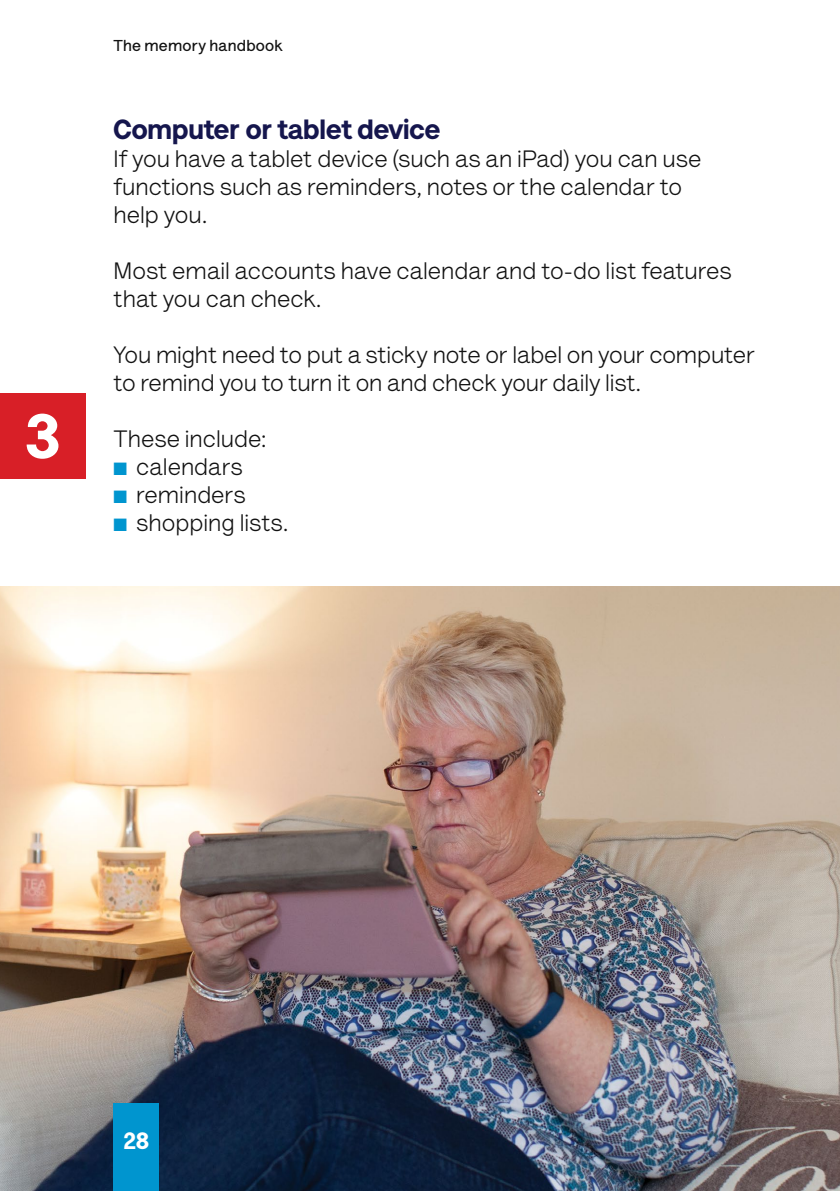
<style>
.page{position:relative;width:840px;height:1191px;background:#fff}
.page>*{position:absolute;margin:0;border:0;box-sizing:border-box;transform-origin:0 0}
.Body_text{font:900 28px "AS Lettera Text";color:#15164d}
.Body_text-2{font:24px/28px "AS Lettera Text";color:#121212}
.t1{font:900 24px "AS Lettera Text";color:#fff}
.t2{font:700 16px "AS Lettera Text";letter-spacing:.015em;color:#121212}
.s1{color:#0095cf}
</style>
<div class="page">
<div style="left:0;top:394px;width:85px;height:85px;background:#d81f27"></div>
<svg style="left:27px;top:413px;width:31px;height:46px"></svg>
<img style="left:0;top:587px;width:839px;height:604px">
<div style="left:113px;top:1103px;width:46px;height:88px;background:#0095cf"></div>
<p class="t2" style="left:113px;top:33px;width:171px">The memory handbook</p>
<p class="Body_text" style="left:113px;top:106px;width:328px">Computer or tablet device</p>
<p class="Body_text-2" style="left:113px;top:143px;width:589px">If you have a tablet device (such as an iPad) you can use functions such as reminders, notes or the calendar to help you.</p>
<p class="Body_text-2" style="left:113px;top:255px;width:619px">Most email accounts have calendar and to-do list features that you can check.</p>
<p class="Body_text-2" style="left:113px;top:339px;width:642px">You might need to put a sticky note or label on your computer to remind you to turn it on and check your daily list.</p>
<p class="Body_text-2" style="left:113px;top:423px;width:154px">These include:</p>
<p class="Body_text-2" style="left:113px;top:451px;width:131px"><span class="s1">■</span> calendars</p>
<p class="Body_text-2" style="left:113px;top:479px;width:133px"><span class="s1">■</span> reminders</p>
<p class="Body_text-2" style="left:113px;top:507px;width:176px"><span class="s1">■</span> shopping lists.</p>
<p class="t1" style="left:123px;top:1120px;width:28px">28</p>
</div>
